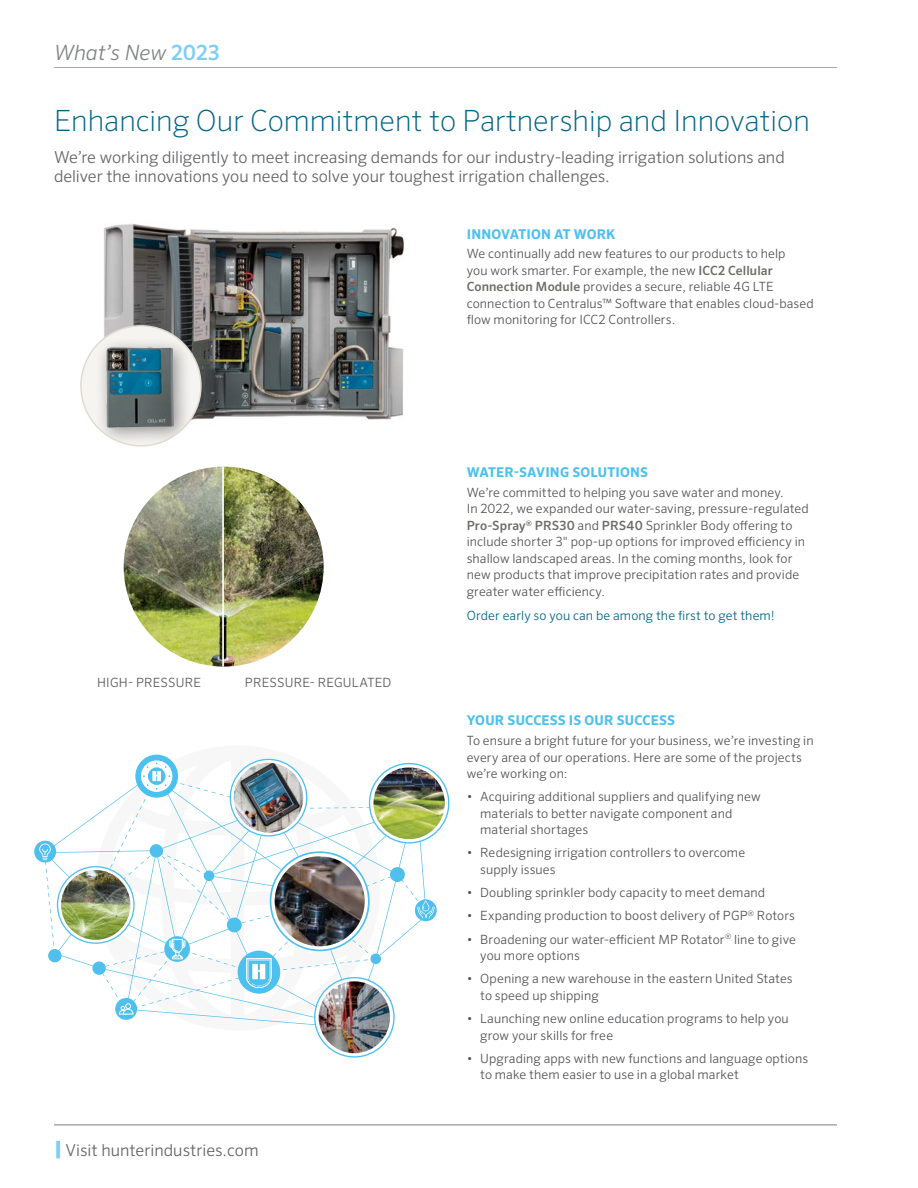
<style>
.page{position:relative;width:918px;height:1188px;background:#fff}
.page>*{position:absolute;margin:0;border:0;box-sizing:border-box;transform-origin:0 0}
.t1{font:200 29.25px "Sero Pro";color:#006488}
.t2{font:italic 300 21px "Sero Pro";color:#808285}
.t3{font:300 16.5px/19.5px "Sero Pro";color:#636466}
.t4{font:700 13.5px "Sero Pro";letter-spacing:.01em;color:#4cc0ef}
.t5{font:300 12.75px/16.5px "Sero Pro";letter-spacing:.01em;color:#515254}
.t6{font:300 12.75px "Sero Pro";letter-spacing:.01em;color:#006488}
.t7{font:300 12.75px "Sero Pro";letter-spacing:.015em;color:#58595b}
.s1{font-weight:500;font-style:normal;color:#81cdf2}
.s2{font-weight:500;color:#6d6c68}
.s3{font-weight:900;font-size:19.5px;color:#81cdf2}
</style>
<div class="page">
<hr style="left:54px;top:67px;width:783px;height:1px;background:#a7a9ac">
<hr style="left:54px;top:1124px;width:783px;height:2px;background:#a7a9ac">
<img style="left:124px;top:467px;width:200px;height:200px">
<hr style="left:222px;top:467px;width:2px;height:200px;background:#fff">
<img style="left:80px;top:223px;width:325px;height:202px">
<div style="left:81px;top:326px;width:120px;height:120px;background:#f6f4f1;border-radius:50%"></div>
<div style="left:95px;top:336px;width:98px;height:110px;background:#000;opacity:.4"></div>
<img style="left:106px;top:334px;width:42px;height:49px">
<div style="left:80px;top:325px;width:122px;height:122px;border:2px solid #e0dbd1;border-radius:50%"></div>
<div style="left:34px;top:841px;width:22px;height:22px;background:#4fbfee;border-radius:50%"></div>
<div style="left:135px;top:755px;width:43px;height:43px;background:#4cc0ef;border-radius:50%"></div>
<svg style="left:315px;top:978px;width:79px;height:79px"></svg>
<img style="left:319px;top:981px;width:71px;height:72px;border-radius:36px">
<img style="left:38px;top:760px;width:404px;height:286px">
<h2 class="t2" style="left:54px;top:40px;width:167px">What’s New <span class="s1">2023</span></h2>
<h1 class="t1" style="left:54px;top:103px;width:757px">Enhancing Our Commitment to Partnership and Innovation</h1>
<p class="t3" style="left:54px;top:147px;width:732px">We’re working diligently to meet increasing demands for our industry-leading irrigation solutions and deliver the innovations you need to solve your toughest irrigation challenges.</p>
<p class="t4" style="left:467px;top:226px;width:150px">INNOVATION AT WORK</p>
<p class="t5" style="left:467px;top:245px;width:349px">We continually add new features to our products to help<br>you work smarter. For example, the new <span class="s2">ICC2 Cellular Connection Module</span> provides a secure, reliable 4G LTE connection to Centralus™ Software that enables cloud-based flow monitoring for ICC2 Controllers.</p>
<p class="t7" style="left:97px;top:675px;width:105px">HIGH- PRESSURE</p>
<p class="t7" style="left:245px;top:675px;width:148px">PRESSURE- REGULATED</p>
<p class="t3" style="left:54px;top:1140px;width:206px"><span class="s3">|</span> Visit hunterindustries.com</p>
<p class="t4" style="left:467px;top:464px;width:183px">WATER-SAVING SOLUTIONS</p>
<p class="t5" style="left:467px;top:484px;width:344px">We’re committed to helping you save water and money.<br>In 2022, we expanded our water-saving, pressure-regulated <span class="s2">Pro-Spray</span><sup>®</sup> <span class="s2">PRS30</span> and <span class="s2">PRS40</span> Sprinkler Body offering to include shorter 3" pop-up options for improved efficiency in shallow landscaped areas. In the coming months, look for new products that improve precipitation rates and provide greater water efficiency.</p>
<p class="t6" style="left:467px;top:608px;width:310px">Order early so you can be among the first to get them!</p>
<p class="t4" style="left:467px;top:712px;width:210px">YOUR SUCCESS IS OUR SUCCESS</p>
<p class="t5" style="left:467px;top:732px;width:348px">To ensure a bright future for your business, we’re investing in every area of our operations. Here are some of the projects we’re working on:</p>
<p class="t5" style="left:480px;top:788px;width:282px;text-indent:-14px">• Acquiring additional suppliers and qualifying new materials to better navigate component and material shortages</p>
<p class="t5" style="left:480px;top:844px;width:266px;text-indent:-14px">• Redesigning irrigation controllers to overcome supply issues</p>
<p class="t5" style="left:467px;top:884px;width:300px">• Doubling sprinkler body capacity to meet demand</p>
<p class="t5" style="left:467px;top:907px;width:330px">• Expanding production to boost delivery of PGP<sup>®</sup> Rotors</p>
<p class="t5" style="left:480px;top:931px;width:317px;text-indent:-13px">• Broadening our water-efficient MP Rotator<sup>®</sup> line to give you more options</p>
<p class="t5" style="left:480px;top:970px;width:314px;text-indent:-14px">• Opening a new warehouse in the eastern United States to speed up shipping</p>
<p class="t5" style="left:480px;top:1010px;width:310px;text-indent:-14px">• Launching new online education programs to help you grow your skills for free</p>
<p class="t5" style="left:480px;top:1050px;width:329px;text-indent:-14px">• Upgrading apps with new functions and language options to make them easier to use in a global market</p>
</div>
